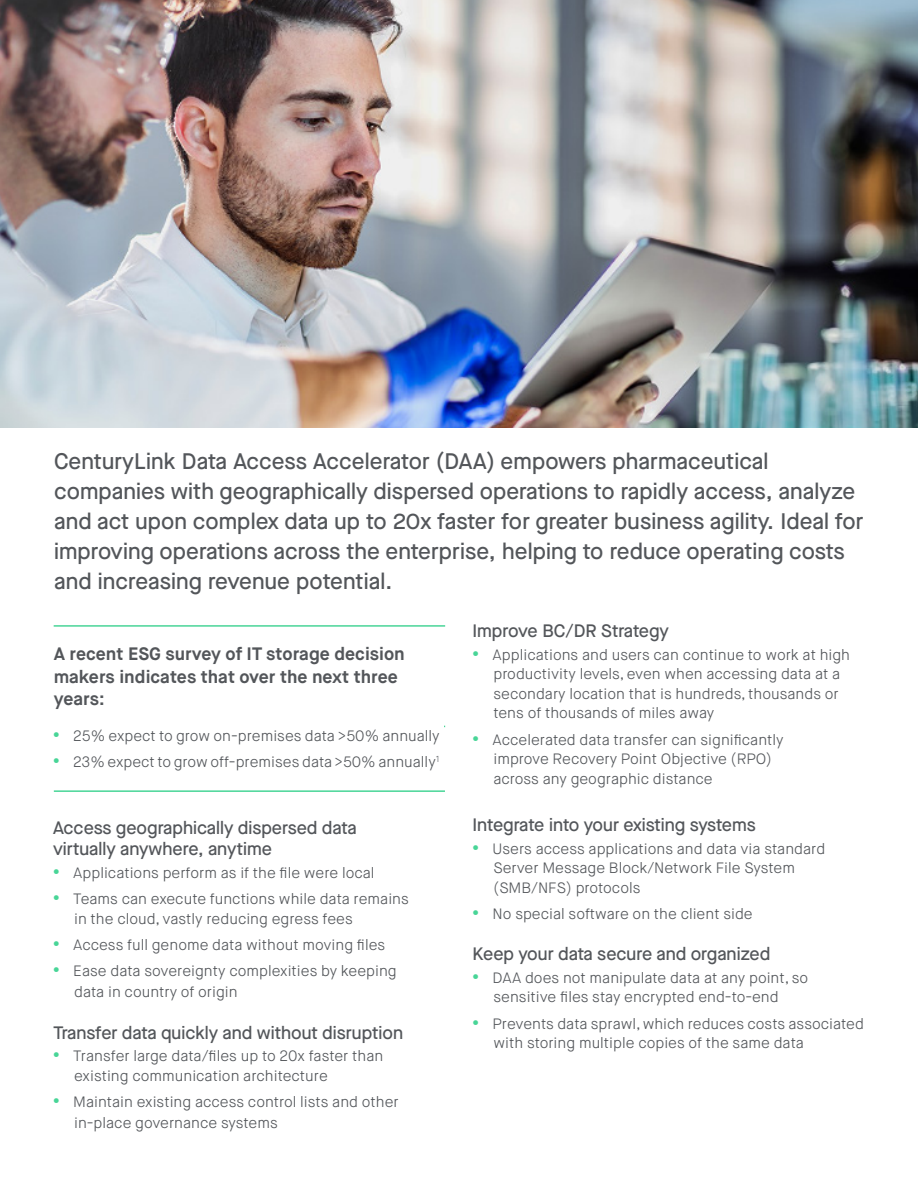
<style>
.page{position:relative;width:918px;height:1188px;background:#fff}
.page>*{position:absolute;margin:0;border:0;box-sizing:border-box;transform-origin:0 0}
.Heading_-_Sub_-_Broc{font:500 22.5px/30px "Maison Neue";letter-spacing:.005em;color:#53565a}
.Heading_-_Sub{font:500 18px/21px "Maison Neue";color:#53565a}
.Quote_with_bar{font:700 18px/22.5px "Maison Neue";color:#53565a}
.t1{font:300 15px/19.5px "Maison Neue";color:#53565a}
.s1{font-weight:700;font-size:19.5px;color:#48d597}
</style>
<div class="page">
<img style="left:0;top:0;width:918px;height:428px">
<hr style="left:54px;top:625px;width:391px;height:2px;background:#48d597">
<hr style="left:54px;top:726px;width:391px;height:1px;background:#48d597">
<div style="left:53px;top:716px;width:391px;height:77px;background:#fff"></div>
<hr style="left:54px;top:790px;width:391px;height:2px;background:#48d597">
<p class="Heading_-_Sub_-_Broc" style="left:54px;top:446px;width:811px">CenturyLink Data Access Accelerator (DAA) empowers pharmaceutical companies with geographically dispersed operations to rapidly access, analyze and act upon complex data up to 20x faster for greater business agility. Ideal for improving operations across the enterprise, helping to reduce operating costs and increasing revenue potential.</p>
<p class="Quote_with_bar" style="left:54px;top:643px;width:353px">A recent ESG survey of IT storage decision makers indicates that over the next three years:</p>
<p class="t1" style="left:53px;top:726px;width:388px"><span class="s1">•</span> 25% expect to grow on-premises data &gt;50% annually</p>
<p class="t1" style="left:53px;top:752px;width:388px"><span class="s1">•</span> 23% expect to grow off-premises data &gt;50% annually<sup>1</sup></p>
<p class="Heading_-_Sub" style="left:53px;top:817px;width:305px">Access geographically dispersed data virtually anywhere, anytime</p>
<p class="t1" style="left:53px;top:863px;width:323px"><span class="s1">•</span> Applications perform as if the file were local</p>
<p class="t1" style="left:74px;top:890px;width:336px;text-indent:-21px"><span class="s1">•</span> Teams can execute functions while data remains in the cloud, vastly reducing egress fees</p>
<p class="t1" style="left:53px;top:935px;width:334px"><span class="s1">•</span> Access full genome data without moving files</p>
<p class="t1" style="left:74px;top:961px;width:324px;line-height:21px;text-indent:-21px"><span class="s1">•</span> Ease data sovereignty complexities by keeping data in country of origin</p>
<p class="Heading_-_Sub" style="left:53px;top:1022px;width:352px">Transfer data quickly and without disruption</p>
<p class="t1" style="left:74px;top:1047px;width:311px;text-indent:-21px"><span class="s1">•</span> Transfer large data/files up to 20x faster than existing communication architecture</p>
<p class="t1" style="left:74px;top:1092px;width:326px;line-height:21px;text-indent:-21px"><span class="s1">•</span> Maintain existing access control lists and other in-place governance systems</p>
<p class="Heading_-_Sub" style="left:472px;top:620px;width:198px">Improve BC/DR Strategy</p>
<p class="t1" style="left:494px;top:645px;width:358px;text-indent:-21px"><span class="s1">•</span> Applications and users can continue to work at high productivity levels, even when accessing data at a secondary location that is hundreds, thousands or tens of thousands of miles away</p>
<p class="t1" style="left:494px;top:730px;width:292px;text-indent:-21px"><span class="s1">•</span> Accelerated data transfer can significantly improve Recovery Point Objective (RPO) across any geographic distance</p>
<p class="Heading_-_Sub" style="left:472px;top:814px;width:285px">Integrate into your existing systems</p>
<p class="t1" style="left:494px;top:839px;width:333px;text-indent:-21px"><span class="s1">•</span> Users access applications and data via standard<br>Server Message Block/Network File System (SMB/NFS) protocols</p>
<p class="t1" style="left:472px;top:904px;width:282px"><span class="s1">•</span> No special software on the client side</p>
<p class="Heading_-_Sub" style="left:472px;top:943px;width:299px">Keep your data secure and organized</p>
<p class="t1" style="left:472px;top:968px;width:337px;text-align:center"><span class="s1">•</span> DAA does not manipulate data at any point, so sensitive files stay encrypted end-to-end</p>
<p class="t1" style="left:494px;top:1014px;width:372px;text-indent:-21px"><span class="s1">•</span> Prevents data sprawl, which reduces costs associated with storing multiple copies of the same data</p>
</div>
